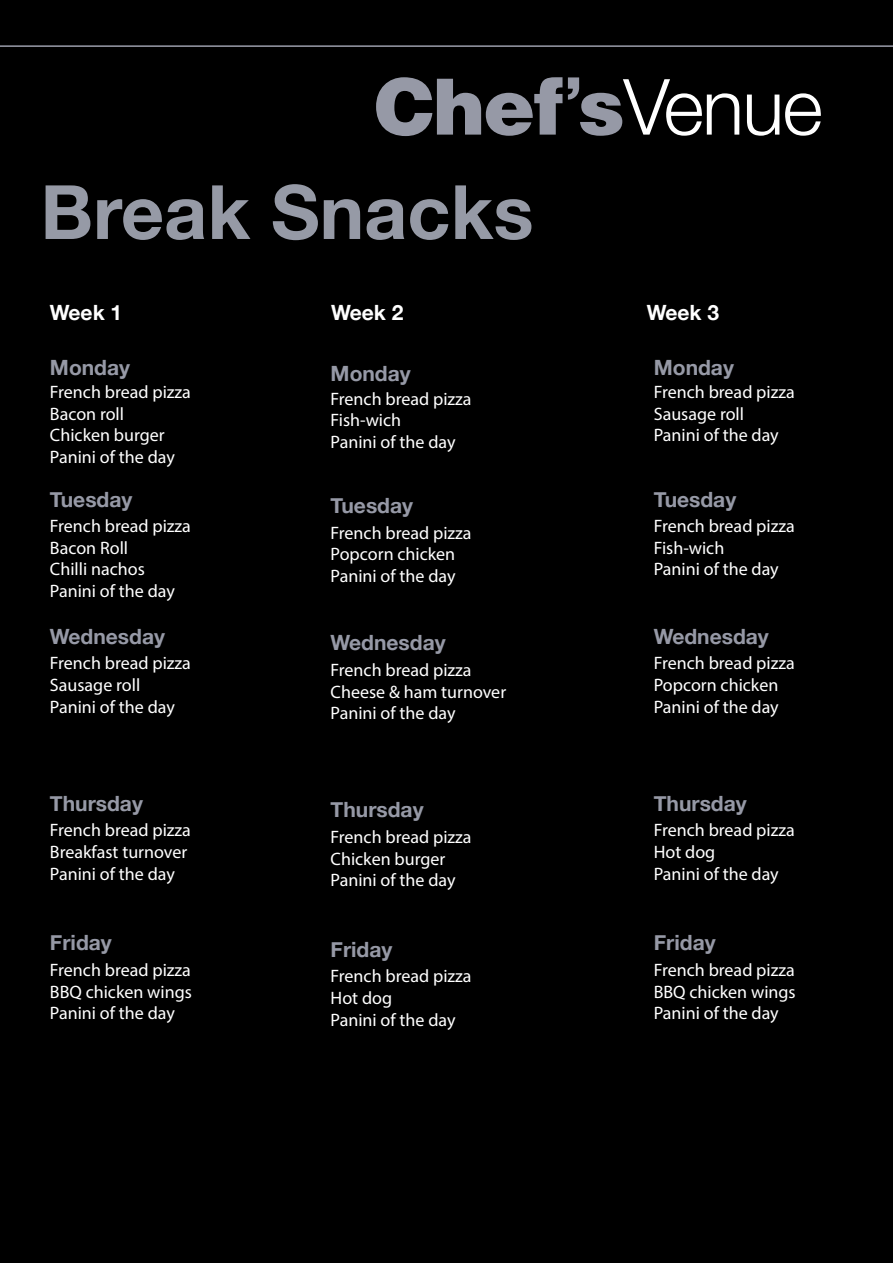
<style>
.page{position:relative;width:893px;height:1263px;background:#000}
.page>*{position:absolute;margin:0;border:0;box-sizing:border-box;transform-origin:0 0}
.t1{font:700 75px "Helvetica Neue";color:#969aa6}
.t2{font:700 21px "Helvetica Neue";color:#9699a6}
.t3{font:700 21px "Helvetica Neue";color:#fff}
.t4{font:18px "Myriad Pro";color:#fff}
</style>
<div class="page">
<svg style="left:376px;top:77px;width:445px;height:59px"></svg>
<hr style="left:0;top:45px;width:893px;height:2px;background:#9699a6">
<p class="t1" style="left:40px;top:166px;width:495px">Break Snacks</p>
<p class="t3" style="left:50px;top:300px;width:74px">Week 1</p>
<p class="t3" style="left:331px;top:300px;width:74px">Week 2</p>
<p class="t3" style="left:647px;top:300px;width:74px">Week 3</p>
<p class="t2" style="left:50px;top:354px;width:82px">Monday</p>
<p class="t4" style="left:50px;top:381px;width:143px">French bread pizza</p>
<p class="t4" style="left:50px;top:403px;width:76px">Bacon roll</p>
<p class="t4" style="left:50px;top:424px;width:116px">Chicken burger</p>
<p class="t4" style="left:50px;top:446px;width:126px">Panini of the day</p>
<p class="t2" style="left:331px;top:361px;width:82px">Monday</p>
<p class="t4" style="left:331px;top:388px;width:143px">French bread pizza</p>
<p class="t4" style="left:331px;top:409px;width:72px">Fish-wich</p>
<p class="t4" style="left:331px;top:431px;width:126px">Panini of the day</p>
<p class="t2" style="left:654px;top:354px;width:82px">Monday</p>
<p class="t4" style="left:654px;top:381px;width:143px">French bread pizza</p>
<p class="t4" style="left:654px;top:403px;width:92px">Sausage roll</p>
<p class="t4" style="left:654px;top:424px;width:126px">Panini of the day</p>
<p class="t2" style="left:50px;top:486px;width:84px">Tuesday</p>
<p class="t2" style="left:331px;top:493px;width:84px">Tuesday</p>
<p class="t2" style="left:654px;top:486px;width:84px">Tuesday</p>
<p class="t4" style="left:50px;top:515px;width:143px">French bread pizza</p>
<p class="t4" style="left:50px;top:537px;width:80px">Bacon Roll</p>
<p class="t4" style="left:50px;top:558px;width:96px">Chilli nachos</p>
<p class="t4" style="left:50px;top:580px;width:126px">Panini of the day</p>
<p class="t4" style="left:331px;top:522px;width:143px">French bread pizza</p>
<p class="t4" style="left:331px;top:543px;width:126px">Popcorn chicken</p>
<p class="t4" style="left:331px;top:565px;width:126px">Panini of the day</p>
<p class="t4" style="left:654px;top:515px;width:143px">French bread pizza</p>
<p class="t4" style="left:654px;top:537px;width:72px">Fish-wich</p>
<p class="t4" style="left:654px;top:558px;width:126px">Panini of the day</p>
<p class="t2" style="left:50px;top:623px;width:117px">Wednesday</p>
<p class="t2" style="left:331px;top:630px;width:117px">Wednesday</p>
<p class="t2" style="left:654px;top:623px;width:117px">Wednesday</p>
<p class="t4" style="left:50px;top:652px;width:143px">French bread pizza</p>
<p class="t4" style="left:50px;top:674px;width:92px">Sausage roll</p>
<p class="t4" style="left:50px;top:695px;width:126px">Panini of the day</p>
<p class="t4" style="left:331px;top:659px;width:143px">French bread pizza</p>
<p class="t4" style="left:331px;top:680px;width:177px">Cheese &amp; ham turnover</p>
<p class="t4" style="left:331px;top:702px;width:126px">Panini of the day</p>
<p class="t4" style="left:654px;top:652px;width:143px">French bread pizza</p>
<p class="t4" style="left:654px;top:674px;width:126px">Popcorn chicken</p>
<p class="t4" style="left:654px;top:695px;width:126px">Panini of the day</p>
<p class="t2" style="left:50px;top:790px;width:94px">Thursday</p>
<p class="t2" style="left:331px;top:797px;width:94px">Thursday</p>
<p class="t2" style="left:654px;top:790px;width:94px">Thursday</p>
<p class="t4" style="left:50px;top:819px;width:143px">French bread pizza</p>
<p class="t4" style="left:50px;top:841px;width:139px">Breakfast turnover</p>
<p class="t4" style="left:50px;top:862px;width:126px">Panini of the day</p>
<p class="t4" style="left:331px;top:826px;width:143px">French bread pizza</p>
<p class="t4" style="left:331px;top:847px;width:116px">Chicken burger</p>
<p class="t4" style="left:331px;top:869px;width:126px">Panini of the day</p>
<p class="t4" style="left:654px;top:819px;width:143px">French bread pizza</p>
<p class="t4" style="left:654px;top:841px;width:63px">Hot dog</p>
<p class="t4" style="left:654px;top:862px;width:126px">Panini of the day</p>
<p class="t2" style="left:50px;top:930px;width:63px">Friday</p>
<p class="t2" style="left:331px;top:936px;width:63px">Friday</p>
<p class="t2" style="left:654px;top:930px;width:63px">Friday</p>
<p class="t4" style="left:50px;top:959px;width:143px">French bread pizza</p>
<p class="t4" style="left:50px;top:980px;width:143px">BBQ chicken wings</p>
<p class="t4" style="left:50px;top:1002px;width:126px">Panini of the day</p>
<p class="t4" style="left:331px;top:965px;width:143px">French bread pizza</p>
<p class="t4" style="left:331px;top:987px;width:63px">Hot dog</p>
<p class="t4" style="left:331px;top:1008px;width:126px">Panini of the day</p>
<p class="t4" style="left:654px;top:959px;width:143px">French bread pizza</p>
<p class="t4" style="left:654px;top:980px;width:143px">BBQ chicken wings</p>
<p class="t4" style="left:654px;top:1002px;width:126px">Panini of the day</p>
</div>
